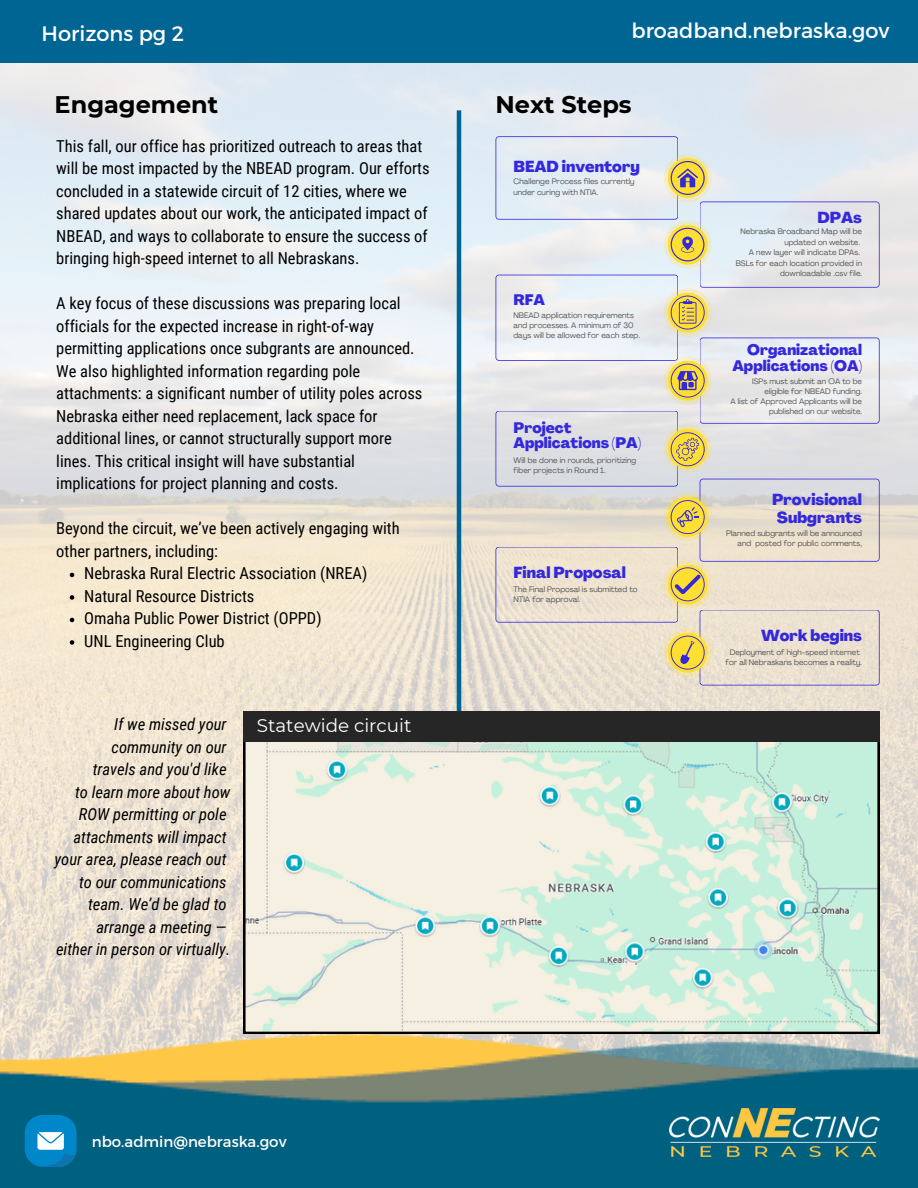
<style>
.page{position:relative;width:918px;height:1188px;background:#fff}
.page>*{position:absolute;margin:0;border:0;box-sizing:border-box;transform-origin:0 0}
.t1{font:700 24px "Montserrat";color:#000}
.t2{font:20.85px "Montserrat";color:#fff}
.t3{font:18.3px "Montserrat";color:#fff}
.t4{font:16.5px/22.5px "Roboto Condensed";color:#000}
.t5{font:italic 16.5px/22.5px "Roboto Condensed";color:#000;text-align:right}
.t6{font:800 15.75px/17.2px "Agrandir";color:#3428dd;text-align:center}
.t7{font:800 15px/15.8px "Agrandir";color:#3428dd;text-align:right}
.t8{font:15px "Montserrat";color:#fff}
.t9{font:7.8px/10.2px "Agrandir";color:#545454}
</style>
<div class="page">
<img style="left:0;top:62px;width:918px;height:972px">
<img style="left:0;top:1034px;width:918px;height:154px">
<div style="left:0;top:0;width:918px;height:62px;background:#006592"></div>
<img style="left:669px;top:1109px;width:211px;height:47px">
<div style="left:25px;top:1115px;width:52px;height:52px;background:#0087c9;border-radius:18px"></div>
<svg style="left:37px;top:1132px;width:39px;height:35px"></svg>
<hr style="left:457px;top:110px;width:4px;height:887px;background:#006592">
<svg style="left:243px;top:742px;width:637px;height:292px;background:#d9e9d9"></svg>
<div style="left:243px;top:712px;width:637px;height:30px;background:#262626"></div>
<svg style="left:496px;top:136px;width:384px;height:550px;background:#e3e0da"></svg>
<svg style="left:70px;top:573px;width:4px;height:4px"></svg>
<svg style="left:70px;top:595px;width:4px;height:5px"></svg>
<svg style="left:70px;top:618px;width:4px;height:4px"></svg>
<svg style="left:70px;top:640px;width:4px;height:5px"></svg>
<p class="t2" style="left:42px;top:20px;width:144px">Horizons pg 2</p>
<p class="t2" style="left:632px;top:17px;width:260px">broadband.nebraska.gov</p>
<p class="t1" style="left:55px;top:90px;width:165px">Engagement</p>
<p class="t4" style="left:56px;top:135px;width:375px">This fall, our office has prioritized outreach to areas that will be most impacted by the NBEAD program. Our efforts concluded in a statewide circuit of 12 cities, where we shared updates about our work, the anticipated impact of NBEAD, and ways to collaborate to ensure the success of bringing high-speed internet to all Nebraskans.</p>
<h5 class="t4" style="left:56px;top:293px;width:368px">A key focus of these discussions was preparing local officials for the expected increase in right-of-way permitting applications once subgrants are announced.<br>We also highlighted information regarding pole attachments: a significant number of utility poles across Nebraska either need replacement, lack space for additional lines, or cannot structurally support more lines. This critical insight will have substantial implications for project planning and costs.</h5>
<p class="t4" style="left:56px;top:518px;width:345px">Beyond the circuit, we’ve been actively engaging with other partners, including:</p>
<p class="t4" style="left:84px;top:563px;width:284px">Nebraska Rural Electric Association (NREA)</p>
<p class="t4" style="left:84px;top:585px;width:172px">Natural Resource Districts</p>
<h5 class="t4" style="left:84px;top:608px;width:239px">Omaha Public Power District (OPPD)</h5>
<p class="t4" style="left:84px;top:630px;width:142px">UNL Engineering Club</p>
<p class="t5" style="left:55px;top:713px;width:177px">If we missed your community on our<br>travels and you'd like<br>to learn more about how<br>ROW permitting or pole attachments will impact your area, please reach out to our communications team. We’d be glad to arrange a meeting —<br>either in person or virtually.</p>
<h5 class="t3" style="left:257px;top:715px;width:156px">Statewide circuit</h5>
<p class="t1" style="left:496px;top:90px;width:138px">Next Steps</p>
<h3 class="t6" style="left:514px;top:159px;width:128px">BEAD inventory</h3>
<h3 class="t9" style="left:514px;top:177px;width:123px">Challenge Process files currently under curing with NTIA.</h3>
<h2 class="t7" style="left:514px;top:294px;width:33px">RFA</h2>
<p class="t9" style="left:514px;top:311px;width:128px">NBEAD application requirements and processes. A minimum of 30 days will be allowed for each step.</p>
<h3 class="t7" style="left:514px;top:421px;width:129px;text-align:left">Project<br>Applications (PA)</h3>
<p class="t9" style="left:514px;top:456px;width:124px">Will be done in rounds, prioritizing fiber projects in Round 1.</p>
<p class="t6" style="left:514px;top:566px;width:114px">Final Proposal</p>
<p class="t9" style="left:514px;top:585px;width:126px">The Final Proposal is submitted to<br>NTIA for approval.</p>
<p class="t8" style="left:92px;top:1132px;width:196px">nbo.admin@nebraska.gov</p>
<p class="t6" style="left:818px;top:211px;width:46px">DPAs</p>
<p class="t9" style="left:741px;top:227px;width:123px;text-align:right">Nebraska Broadband Map will be updated on website.</p>
<p class="t9" style="left:749px;top:248px;width:112px">A new layer will indicate DPAs.</p>
<h4 class="t9" style="left:736px;top:259px;width:128px;text-align:right">BSLs for each location provided in downloadable .csv file.</h4>
<h5 class="t7" style="left:732px;top:343px;width:131px">Organizational<br>Applications (OA)</h5>
<h2 class="t9" style="left:752px;top:377px;width:111px">ISPs must submit an OA to be</h2>
<h1 class="t9" style="left:765px;top:387px;width:99px">eligible for NBEAD funding.</h1>
<h1 class="t9" style="left:730px;top:397px;width:133px;text-align:right">A list of Approved Applicants will be published on our website.</h1>
<p class="t6" style="left:772px;top:493px;width:91px">Provisional<br>Subgrants</p>
<p class="t9" style="left:726px;top:529px;width:137px;text-align:right">Planned subgrants will be announced and posted for public comments,</p>
<p class="t6" style="left:761px;top:628px;width:103px">Work begins</p>
<p class="t9" style="left:730px;top:648px;width:132px">Deployment of high-speed internet</p>
<h5 class="t9" style="left:725px;top:658px;width:138px">for all Nebraskans becomes a reality.</h5>
</div>
